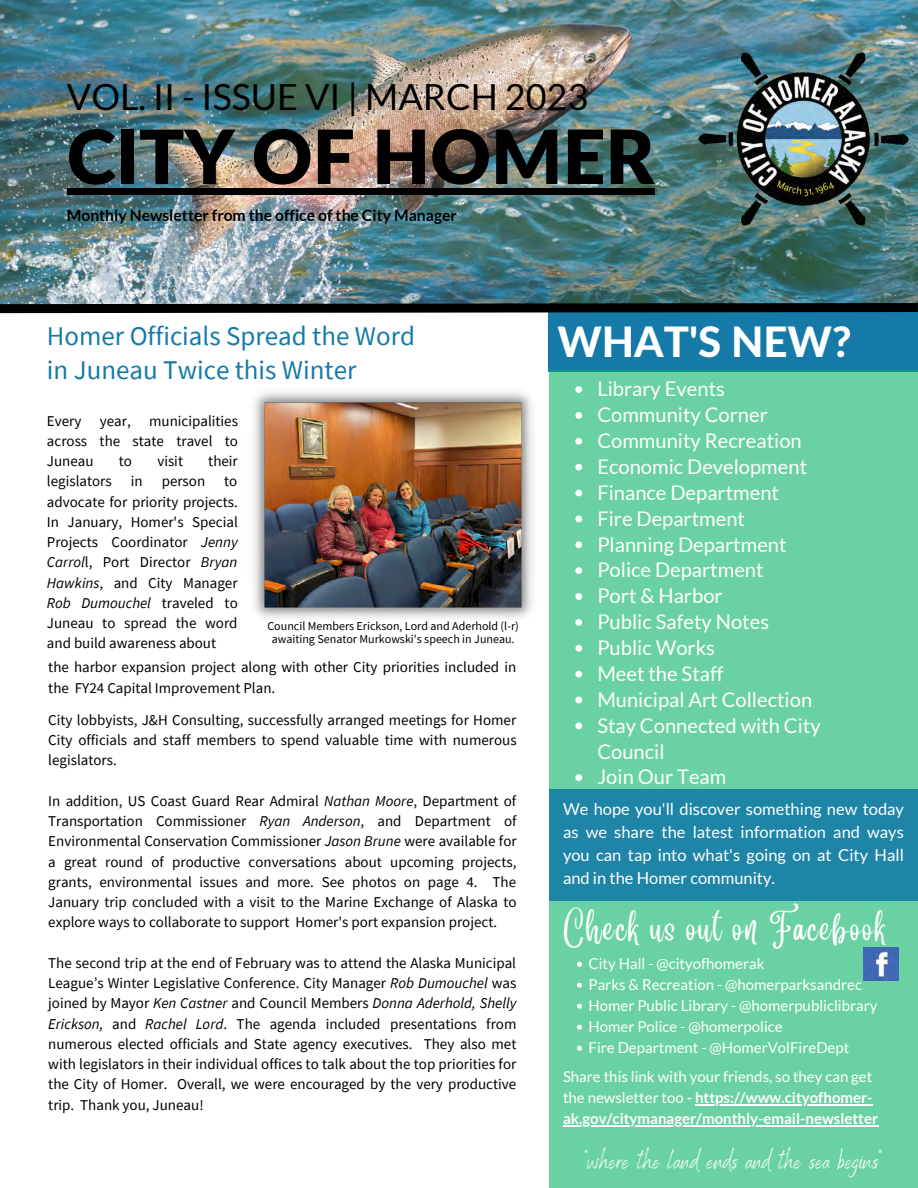
<style>
.page{position:relative;width:918px;height:1188px;background:#fff}
.page>*{position:absolute;margin:0;border:0;box-sizing:border-box;transform-origin:0 0}
.t1{font:900 74.7px "Lato Latin";color:#000}
.t2{font:800 42px "Lato Latin";color:#fff}
.t3{font:36px "Lato";color:#000}
.t4{font:28.5px "Angelina";letter-spacing:.085em;color:#fff}
.t5{font:27px/33.8px "Source Sans Pro";color:#157aa8}
.t6{font:24px "Benedict";letter-spacing:.025em;color:#fff}
.t7{font:20.1px/25.8px "Lato";color:#fff}
.t8{font:16.5px/23px "Lato";color:#fff;text-align:justify}
.t9{font:700 15.75px "Lato";color:#000}
.t10{font:15px/20.2px "Source Sans Pro";color:#000;text-align:justify}
.t11{font:15px/21px "Lato";color:#fff}
.t12{font:700 15px/21px "Lato";color:#fff}
.t13{font:12px/13px "Source Sans Pro";color:#000;text-align:center}
.s1{font-style:italic}
.s2{font-weight:400}
</style>
<div class="page">
<img style="left:0;top:0;width:918px;height:299px">
<div style="left:549px;top:308px;width:369px;height:64px;background:#157aa8"></div>
<div style="left:549px;top:370px;width:369px;height:818px;background:#6ad2a2"></div>
<img style="left:670px;top:25px;width:242px;height:228px">
<div style="left:549px;top:789px;width:369px;height:112px;background:#1f85a7"></div>
<svg style="left:577px;top:962px;width:5px;height:5px"></svg>
<svg style="left:577px;top:983px;width:5px;height:5px"></svg>
<svg style="left:577px;top:1004px;width:5px;height:5px"></svg>
<svg style="left:577px;top:1025px;width:5px;height:5px"></svg>
<svg style="left:577px;top:1046px;width:5px;height:5px"></svg>
<hr style="left:695px;top:1104px;width:178px;height:2px;background:#fff">
<hr style="left:563px;top:1125px;width:316px;height:2px;background:#fff">
<img style="left:864px;top:948px;width:35px;height:32px">
<svg style="left:0;top:299px;width:918px;height:19px"></svg>
<img style="left:253px;top:392px;width:280px;height:227px">
<div style="left:67px;top:189px;width:588px;height:6px;background:#000"></div>
<svg style="left:575px;top:386px;width:7px;height:7px"></svg>
<svg style="left:575px;top:412px;width:7px;height:7px"></svg>
<svg style="left:575px;top:438px;width:7px;height:7px"></svg>
<svg style="left:575px;top:464px;width:7px;height:7px"></svg>
<svg style="left:575px;top:490px;width:7px;height:6px"></svg>
<svg style="left:575px;top:516px;width:7px;height:6px"></svg>
<svg style="left:575px;top:541px;width:7px;height:7px"></svg>
<svg style="left:575px;top:567px;width:7px;height:7px"></svg>
<svg style="left:575px;top:593px;width:7px;height:7px"></svg>
<svg style="left:575px;top:619px;width:7px;height:7px"></svg>
<svg style="left:575px;top:645px;width:7px;height:7px"></svg>
<svg style="left:575px;top:671px;width:7px;height:7px"></svg>
<svg style="left:575px;top:697px;width:7px;height:6px"></svg>
<svg style="left:575px;top:723px;width:7px;height:6px"></svg>
<svg style="left:575px;top:774px;width:7px;height:7px"></svg>
<h3 class="t3" style="left:67px;top:74px;width:523px">VOL. II - ISSUE VI | MARCH 2023</h3>
<h1 class="t1" style="left:67px;top:124px;width:589px">CITY OF HOMER</h1>
<p class="t9" style="left:67px;top:206px;width:392px">Monthly Newsletter from the office of the City Manager</p>
<h3 class="t5" style="left:47px;top:319px;width:370px">Homer Officials Spread the Word in Juneau Twice this Winter</h3>
<p class="t10" style="left:47px;top:410px;width:193px">Every year, municipalities across the state travel to Juneau</p>
<p class="t10" style="left:119px;top:451px;width:15px">to</p>
<p class="t10" style="left:157px;top:451px;width:27px">visit</p>
<p class="t10" style="left:208px;top:451px;width:31px">their</p>
<p class="t10" style="left:47px;top:471px;width:66px">legislators</p>
<p class="t10" style="left:131px;top:471px;width:13px">in</p>
<p class="t10" style="left:162px;top:471px;width:45px">person</p>
<p class="t10" style="left:47px;top:471px;width:192px;text-indent:177px">to advocate for priority projects.<br>In January, Homer's Special Projects Coordinator <span class="s1">Jenny Carrol</span>l, Port Director <span class="s1">Bryan Hawkins</span>, and City Manager <span class="s1">Rob Dumouchel</span> traveled to Juneau to spread the word and build awareness about</p>
<p class="t10" style="left:48px;top:657px;width:469px">the harbor expansion project along with other City priorities included in the FY24 Capital Improvement Plan.</p>
<p class="t10" style="left:48px;top:709px;width:470px">City lobbyists, J&amp;H Consulting, successfully arranged meetings for Homer City officials and staff members to spend valuable time with numerous legislators.</p>
<p class="t10" style="left:48px;top:790px;width:470px">In addition, US Coast Guard Rear Admiral <span class="s1">Nathan Moore</span>, Department of Transportation Commissioner <span class="s1">Ryan Anderson</span>, and Department of Environmental Conservation Commissioner <span class="s1">Jason Brune</span> were available for a great round of productive conversations about upcoming projects, grants, environmental issues and more. See photos on page 4. The January trip concluded with a visit to the Marine Exchange of Alaska to explore ways to collaborate to support Homer's port expansion project.</p>
<p class="t10" style="left:48px;top:952px;width:470px">The second trip at the end of February was to attend the Alaska Municipal League’s Winter Legislative Conference. City Manager <span class="s1">Rob Dumouchel</span> was joined by Mayor <span class="s1">Ken Castner</span> and Council Members <span class="s1">Donna Aderhold, Shelly Erickson,</span> and <span class="s1">Rachel Lord</span>. The agenda included presentations from numerous elected officials and State agency executives. They also met with legislators in their individual offices to talk about the top priorities for the City of Homer. Overall, we were encouraged by the very productive trip. Thank you, Juneau!</p>
<p class="t13" style="left:267px;top:620px;width:253px">Council Members Erickson, Lord and Aderhold (l-r) awaiting Senator Murkowski's speech in Juneau.</p>
<h2 class="t2" style="left:557px;top:323px;width:296px">WHAT'S NEW?</h2>
<p class="t7" style="left:597px;top:376px;width:225px">Library Events<br>Community Corner<br>Community Recreation<br>Economic Development<br>Finance Department<br>Fire Department<br>Planning Department<br>Police Department<br>Port &amp; Harbor<br>Public Safety Notes<br>Public Works<br>Meet the Staff<br>Municipal Art Collection<br>Stay Connected with City<br>Council<br>Join Our Team</p>
<p class="t8" style="left:563px;top:798px;width:343px">We hope you'll discover something new today as we share the latest information and ways you can tap into what's going on at City Hall and in the Homer community.</p>
<h3 class="t4" style="left:563px;top:923px;width:325px">Check us out on Facebook</h3>
<p class="t11" style="left:589px;top:953px;width:290px">City Hall - @cityofhomerak<br>Parks &amp; Recreation - @homerparksandrec Homer Public Library - @homerpubliclibrary Homer Police - @homerpolice<br>Fire Department - @HomerVolFireDept</p>
<p class="t12" style="left:563px;top:1066px;width:317px"><span class="s2">Share this link with your friends, so they can get the newsletter too</span> - https://www.cityofhomer&shy;ak.gov/citymanager/monthly-email-newsletter</p>
<h3 class="t6" style="left:585px;top:1145px;width:298px">"where the land ends and the sea begins"</h3>
</div>
